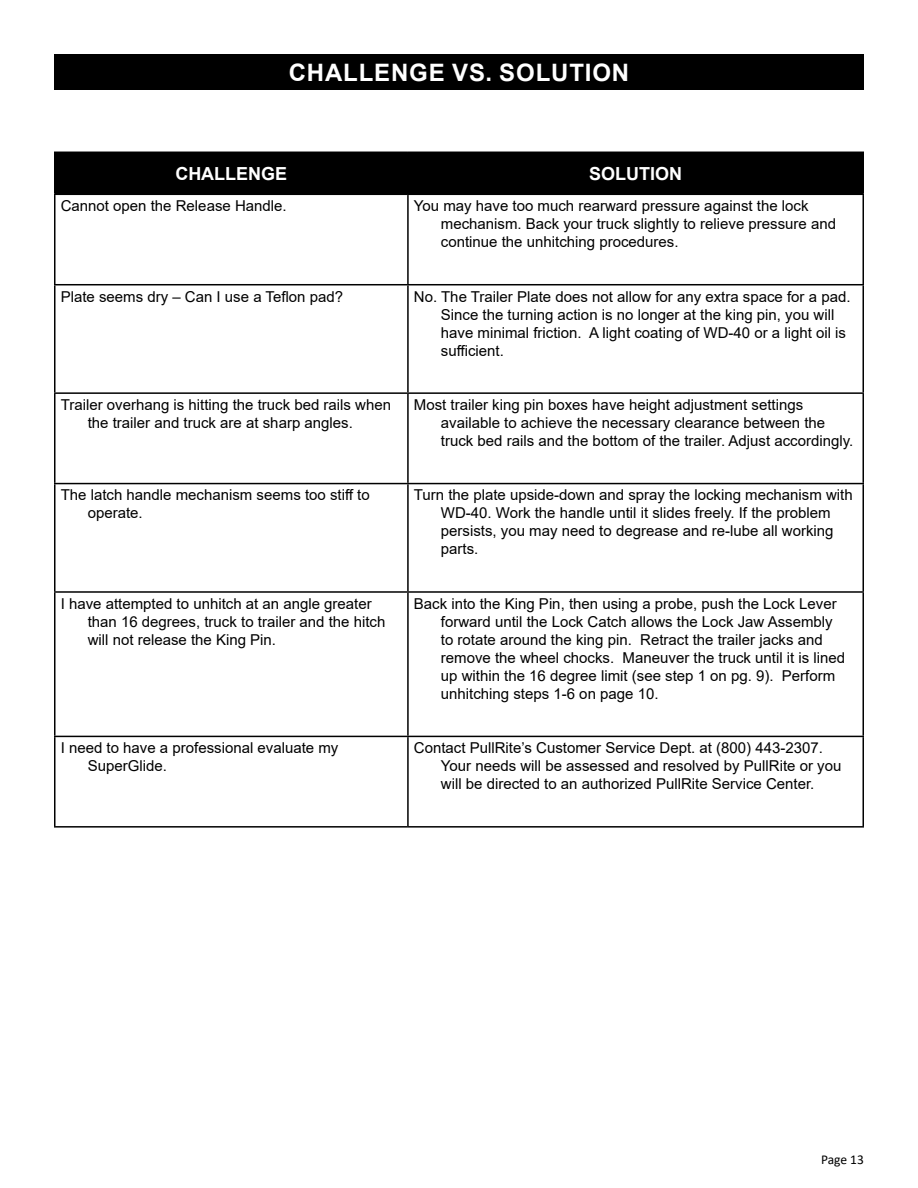
<style>
.page{position:relative;width:918px;height:1188px;background:#fff}
.page>*{position:absolute;margin:0;border:0;box-sizing:border-box;transform-origin:0 0}
.t1{font:700 24px "Arial";letter-spacing:.035em;color:#fff}
.t2{font:700 18px "Arial";color:#fff}
.t3{font:15px/18px "Arial";color:#000}
.t4{font:13.5px "Calibri";letter-spacing:-.005em;color:#000}
</style>
<div class="page">
<div style="left:56px;top:153px;width:806px;height:41px;background:#000"></div>
<hr style="left:54px;top:152px;width:354px;height:1px;background:#000">
<hr style="left:54px;top:153px;width:2px;height:41px;background:#000">
<hr style="left:408px;top:152px;width:456px;height:1px;background:#000">
<hr style="left:407px;top:153px;width:2px;height:41px;background:#000">
<hr style="left:862px;top:153px;width:2px;height:41px;background:#000">
<hr style="left:54px;top:194px;width:354px;height:1px;background:#000">
<hr style="left:54px;top:195px;width:2px;height:89px;background:#000">
<hr style="left:408px;top:194px;width:456px;height:1px;background:#000">
<hr style="left:407px;top:195px;width:2px;height:89px;background:#000">
<hr style="left:862px;top:195px;width:2px;height:89px;background:#000">
<hr style="left:54px;top:284px;width:354px;height:1px;background:#000">
<hr style="left:54px;top:285px;width:2px;height:107px;background:#000">
<hr style="left:408px;top:284px;width:456px;height:1px;background:#000">
<hr style="left:407px;top:285px;width:2px;height:107px;background:#000">
<hr style="left:862px;top:285px;width:2px;height:107px;background:#000">
<hr style="left:54px;top:392px;width:354px;height:2px;background:#000">
<hr style="left:54px;top:394px;width:2px;height:89px;background:#000">
<hr style="left:408px;top:392px;width:456px;height:2px;background:#000">
<hr style="left:407px;top:394px;width:2px;height:89px;background:#000">
<hr style="left:862px;top:394px;width:2px;height:89px;background:#000">
<hr style="left:54px;top:483px;width:354px;height:1px;background:#000">
<hr style="left:54px;top:484px;width:2px;height:107px;background:#000">
<hr style="left:408px;top:483px;width:456px;height:1px;background:#000">
<hr style="left:407px;top:484px;width:2px;height:107px;background:#000">
<hr style="left:862px;top:484px;width:2px;height:107px;background:#000">
<hr style="left:54px;top:591px;width:354px;height:2px;background:#000">
<hr style="left:54px;top:593px;width:2px;height:143px;background:#000">
<hr style="left:408px;top:591px;width:456px;height:2px;background:#000">
<hr style="left:407px;top:593px;width:2px;height:143px;background:#000">
<hr style="left:862px;top:593px;width:2px;height:143px;background:#000">
<hr style="left:54px;top:736px;width:354px;height:1px;background:#000">
<hr style="left:54px;top:737px;width:2px;height:89px;background:#000">
<hr style="left:408px;top:736px;width:456px;height:1px;background:#000">
<hr style="left:407px;top:737px;width:2px;height:89px;background:#000">
<hr style="left:862px;top:737px;width:2px;height:89px;background:#000">
<hr style="left:54px;top:826px;width:354px;height:2px;background:#000">
<hr style="left:408px;top:826px;width:456px;height:2px;background:#000">
<div style="left:54px;top:54px;width:810px;height:36px;background:#000"></div>
<h1 class="t1" style="left:289px;top:55px;width:342px">CHALLENGE VS. SOLUTION</h1>
<p class="t2" style="left:175px;top:161px;width:113px">CHALLENGE</p>
<p class="t2" style="left:589px;top:161px;width:95px">SOLUTION</p>
<p class="t3" style="left:61px;top:197px;width:227px">Cannot open the Release Handle.</p>
<p class="t3" style="left:441px;top:197px;width:397px;text-indent:-27px">You may have too much rearward pressure against the lock mechanism. Back your truck slightly to relieve pressure and continue the unhitching procedures.</p>
<p class="t3" style="left:61px;top:287px;width:284px">Plate seems dry – Can I use a Teflon pad?</p>
<p class="t3" style="left:441px;top:287px;width:411px;text-indent:-27px">No. The Trailer Plate does not allow for any extra space for a pad.<br>Since the turning action is no longer at the king pin, you will have minimal friction. A light coating of WD-40 or a light oil is sufficient.</p>
<p class="t3" style="left:88px;top:396px;width:305px;text-indent:-27px">Trailer overhang is hitting the truck bed rails when the trailer and truck are at sharp angles.</p>
<p class="t3" style="left:441px;top:396px;width:414px;text-indent:-27px">Most trailer king pin boxes have height adjustment settings available to achieve the necessary clearance between the truck bed rails and the bottom of the trailer. Adjust accordingly.</p>
<p class="t3" style="left:88px;top:486px;width:283px;text-indent:-27px">The latch handle mechanism seems too stiff to operate.</p>
<p class="t3" style="left:441px;top:486px;width:413px;text-indent:-27px">Turn the plate upside-down and spray the locking mechanism with WD-40. Work the handle until it slides freely. If the problem persists, you may need to degrease and re-lube all working parts.</p>
<p class="t3" style="left:88px;top:595px;width:299px;text-indent:-27px">I have attempted to unhitch at an angle greater than 16 degrees, truck to trailer and the hitch will not release the King Pin.</p>
<p class="t3" style="left:441px;top:595px;width:406px;text-indent:-27px">Back into the King Pin, then using a probe, push the Lock Lever forward until the Lock Catch allows the Lock Jaw Assembly to rotate around the king pin. Retract the trailer jacks and remove the wheel chocks. Maneuver the truck until it is lined up within the 16 degree limit (see step 1 on pg. 9). Perform unhitching steps 1-6 on page 10.</p>
<p class="t3" style="left:88px;top:739px;width:252px;text-indent:-27px">I need to have a professional evaluate my<br>SuperGlide.</p>
<p class="t3" style="left:441px;top:739px;width:402px;text-indent:-27px">Contact PullRite’s Customer Service Dept. at (800) 443-2307.<br>Your needs will be assessed and resolved by PullRite or you will be directed to an authorized PullRite Service Center.</p>
<p class="t4" style="left:821px;top:1150px;width:44px">Page 13</p>
</div>
